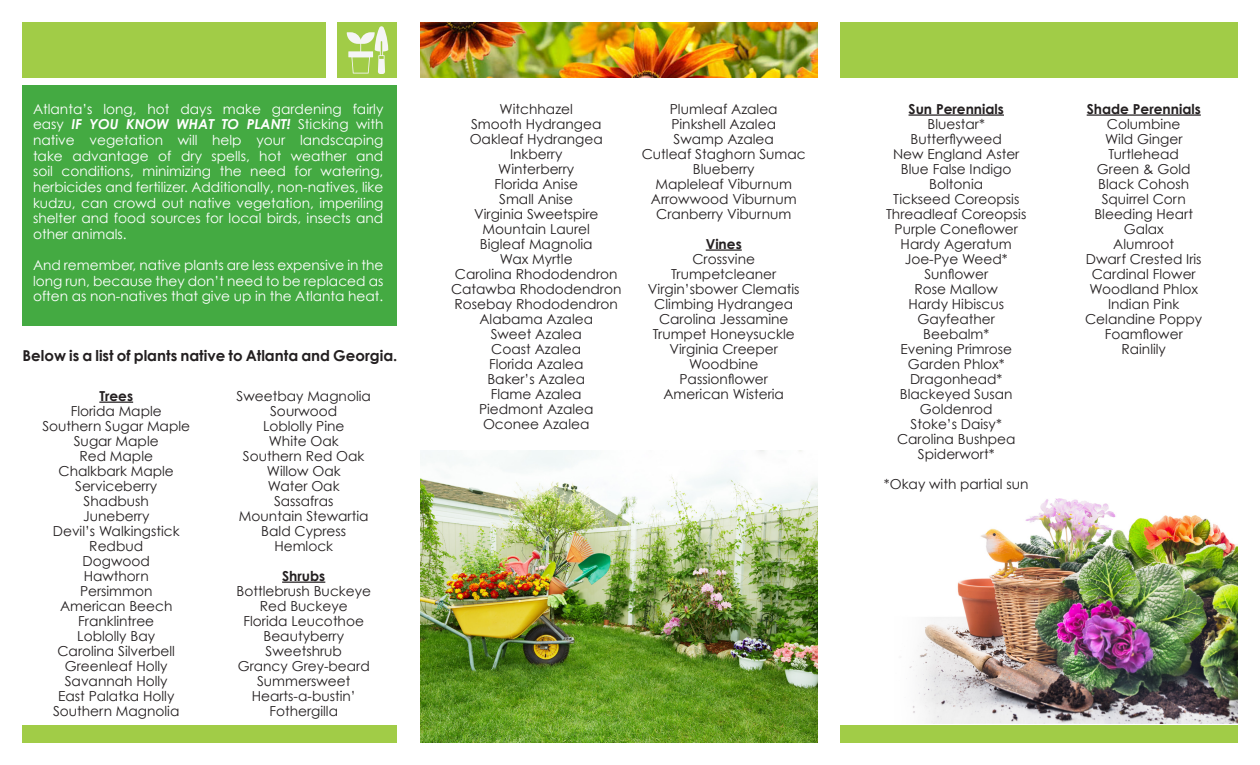
<style>
.page{position:relative;width:1260px;height:765px;background:#fff}
.page>*{position:absolute;margin:0;border:0;box-sizing:border-box;transform-origin:0 0}
.t1{font:700 15px "Century Gothic";color:#231f20}
.t2{font:13.75px "Century Gothic";color:#231f20}
.t3{font:13.75px/15.6px "Century Gothic";color:#fff;text-align:justify}
.t4{font:700 13.75px "Century Gothic";color:#231f20}
.s1{font-weight:700;font-style:italic}
</style>
<div class="page">
<img style="left:906px;top:498px;width:332px;height:225px">
<hr style="left:99px;top:402px;width:34px;height:1px;background:#231f20">
<hr style="left:282px;top:582px;width:43px;height:1px;background:#231f20">
<hr style="left:706px;top:249px;width:36px;height:2px;background:#231f20">
<hr style="left:1087px;top:114px;width:114px;height:2px;background:#231f20">
<div style="left:22px;top:22px;width:304px;height:56px;background:#a1cc47"></div>
<div style="left:338px;top:22px;width:60px;height:56px;background:#a1cc47"></div>
<svg style="left:347px;top:26px;width:41px;height:48px"></svg>
<div style="left:22px;top:86px;width:376px;height:240px;background:#44aa42"></div>
<hr style="left:909px;top:114px;width:95px;height:2px;background:#231f20">
<div style="left:840px;top:725px;width:398px;height:17px;background:#a1cc47"></div>
<img style="left:420px;top:451px;width:398px;height:291px">
<div style="left:22px;top:725px;width:376px;height:17px;background:#a1cc47"></div>
<img style="left:420px;top:22px;width:398px;height:56px">
<div style="left:840px;top:22px;width:398px;height:56px;background:#a1cc47"></div>
<p class="t3" style="left:33px;top:101px;width:352px">Atlanta’s long, hot days make gardening fairly easy <span class="s1">IF YOU KNOW WHAT TO PLANT!</span> Sticking with native vegetation will help your landscaping take advantage of dry spells, hot weather and soil conditions, minimizing the need for watering, herbicides and fertilizer. Additionally, non-natives, like kudzu, can crowd out native vegetation, imperiling shelter and food sources for local birds, insects and other animals.</p>
<p class="t3" style="left:33px;top:257px;width:352px">And remember, native plants are less expensive in the long run, because they don’t need to be replaced as often as non-natives that give up in the Atlanta heat.</p>
<p class="t1" style="left:22px;top:346px;width:377px">Below is a list of plants native to Atlanta and Georgia.</p>
<p class="t4" style="left:99px;top:387px;width:35px">Trees</p>
<p class="t2" style="left:71px;top:403px;width:93px">Florida Maple</p>
<p class="t2" style="left:42px;top:418px;width:149px">Southern Sugar Maple</p>
<p class="t2" style="left:74px;top:433px;width:86px">Sugar Maple</p>
<p class="t2" style="left:79px;top:448px;width:75px">Red Maple</p>
<p class="t2" style="left:59px;top:463px;width:117px">Chalkbark Maple</p>
<p class="t2" style="left:75px;top:478px;width:84px">Serviceberry</p>
<p class="t2" style="left:83px;top:493px;width:67px">Shadbush</p>
<p class="t2" style="left:83px;top:508px;width:68px">Juneberry</p>
<p class="t2" style="left:53px;top:523px;width:128px">Devil’s Walkingstick</p>
<p class="t2" style="left:89px;top:538px;width:55px">Redbud</p>
<p class="t2" style="left:83px;top:553px;width:69px">Dogwood</p>
<p class="t2" style="left:84px;top:568px;width:67px">Hawthorn</p>
<p class="t2" style="left:80px;top:583px;width:74px">Persimmon</p>
<p class="t2" style="left:60px;top:598px;width:114px">American Beech</p>
<p class="t2" style="left:78px;top:613px;width:77px">Franklintree</p>
<p class="t2" style="left:77px;top:628px;width:79px">Loblolly Bay</p>
<p class="t2" style="left:57px;top:643px;width:119px">Carolina Silverbell</p>
<p class="t2" style="left:65px;top:658px;width:104px">Greenleaf Holly</p>
<p class="t2" style="left:65px;top:673px;width:104px">Savannah Holly</p>
<p class="t2" style="left:58px;top:688px;width:118px">East Palatka Holly</p>
<p class="t2" style="left:53px;top:703px;width:128px">Southern Magnolia</p>
<p class="t2" style="left:237px;top:388px;width:136px">Sweetbay Magnolia</p>
<p class="t2" style="left:270px;top:403px;width:69px">Sourwood</p>
<p class="t2" style="left:263px;top:418px;width:83px">Loblolly Pine</p>
<p class="t2" style="left:269px;top:433px;width:71px">White Oak</p>
<p class="t2" style="left:243px;top:448px;width:123px">Southern Red Oak</p>
<p class="t2" style="left:267px;top:463px;width:76px">Willow Oak</p>
<p class="t2" style="left:268px;top:478px;width:73px">Water Oak</p>
<p class="t2" style="left:274px;top:493px;width:61px">Sassafras</p>
<p class="t2" style="left:239px;top:508px;width:131px">Mountain Stewartia</p>
<p class="t2" style="left:261px;top:523px;width:86px">Bald Cypress</p>
<p class="t2" style="left:274px;top:538px;width:60px">Hemlock</p>
<p class="t4" style="left:282px;top:567px;width:45px">Shrubs</p>
<p class="t2" style="left:236px;top:583px;width:136px">Bottlebrush Buckeye</p>
<p class="t2" style="left:260px;top:598px;width:89px">Red Buckeye</p>
<p class="t2" style="left:244px;top:613px;width:122px">Florida Leucothoe</p>
<p class="t2" style="left:263px;top:628px;width:82px">Beautyberry</p>
<p class="t2" style="left:266px;top:643px;width:78px">Sweetshrub</p>
<p class="t2" style="left:238px;top:658px;width:134px">Grancy Grey-beard</p>
<p class="t2" style="left:257px;top:673px;width:95px">Summersweet</p>
<p class="t2" style="left:252px;top:688px;width:106px">Hearts-a-bustin’</p>
<p class="t2" style="left:269px;top:703px;width:70px">Fothergilla</p>
<p class="t2" style="left:500px;top:100px;width:75px">Witchhazel</p>
<p class="t2" style="left:471px;top:115px;width:132px">Smooth Hydrangea</p>
<p class="t2" style="left:470px;top:130px;width:135px">Oakleaf Hydrangea</p>
<p class="t2" style="left:510px;top:145px;width:54px">Inkberry</p>
<p class="t2" style="left:498px;top:160px;width:78px">Winterberry</p>
<p class="t2" style="left:494px;top:175px;width:85px">Florida Anise</p>
<p class="t2" style="left:499px;top:190px;width:76px">Small Anise</p>
<p class="t2" style="left:474px;top:205px;width:126px">Virginia Sweetspire</p>
<p class="t2" style="left:483px;top:220px;width:109px">Mountain Laurel</p>
<p class="t2" style="left:480px;top:235px;width:114px">Bigleaf Magnolia</p>
<p class="t2" style="left:500px;top:250px;width:74px">Wax Myrtle</p>
<p class="t2" style="left:455px;top:265px;width:164px">Carolina Rhododendron</p>
<p class="t2" style="left:451px;top:280px;width:172px">Catawba Rhododendron</p>
<p class="t2" style="left:455px;top:295px;width:165px">Rosebay Rhododendron</p>
<p class="t2" style="left:479px;top:310px;width:115px">Alabama Azalea</p>
<p class="t2" style="left:491px;top:325px;width:93px">Sweet Azalea</p>
<p class="t2" style="left:491px;top:340px;width:91px">Coast Azalea</p>
<p class="t2" style="left:489px;top:355px;width:96px">Florida Azalea</p>
<p class="t2" style="left:487px;top:370px;width:99px">Baker’s Azalea</p>
<p class="t2" style="left:491px;top:385px;width:92px">Flame Azalea</p>
<p class="t2" style="left:479px;top:400px;width:116px">Piedmont Azalea</p>
<p class="t2" style="left:483px;top:415px;width:108px">Oconee Azalea</p>
<p class="t2" style="left:670px;top:100px;width:109px">Plumleaf Azalea</p>
<p class="t2" style="left:671px;top:115px;width:106px">Pinkshell Azalea</p>
<p class="t2" style="left:674px;top:130px;width:102px">Swamp Azalea</p>
<p class="t2" style="left:642px;top:145px;width:165px">Cutleaf Staghorn Sumac</p>
<p class="t2" style="left:693px;top:160px;width:63px">Blueberry</p>
<p class="t2" style="left:655px;top:175px;width:138px">Mapleleaf Viburnum</p>
<p class="t2" style="left:651px;top:190px;width:147px">Arrowwood Viburnum</p>
<p class="t2" style="left:656px;top:205px;width:137px">Cranberry Viburnum</p>
<p class="t4" style="left:706px;top:235px;width:38px">Vines</p>
<p class="t2" style="left:692px;top:250px;width:64px">Crossvine</p>
<p class="t2" style="left:671px;top:265px;width:107px">Trumpetcleaner</p>
<p class="t2" style="left:648px;top:280px;width:153px">Virgin’sbower Clematis</p>
<p class="t2" style="left:654px;top:295px;width:140px">Climbing Hydrangea</p>
<p class="t2" style="left:659px;top:310px;width:131px">Carolina Jessamine</p>
<p class="t2" style="left:653px;top:325px;width:143px">Trumpet Honeysuckle</p>
<p class="t2" style="left:669px;top:340px;width:110px">Virginia Creeper</p>
<p class="t2" style="left:689px;top:355px;width:71px">Woodbine</p>
<p class="t2" style="left:679px;top:370px;width:90px">Passionflower</p>
<p class="t2" style="left:663px;top:385px;width:122px">American Wisteria</p>
<p class="t4" style="left:909px;top:100px;width:97px">Sun Perennials</p>
<p class="t2" style="left:928px;top:115px;width:59px">Bluestar*</p>
<p class="t2" style="left:911px;top:130px;width:93px">Butterflyweed</p>
<p class="t2" style="left:893px;top:145px;width:128px">New England Aster</p>
<p class="t2" style="left:901px;top:160px;width:112px">Blue False Indigo</p>
<p class="t2" style="left:929px;top:175px;width:55px">Boltonia</p>
<p class="t2" style="left:893px;top:190px;width:128px">Tickseed Coreopsis</p>
<p class="t2" style="left:886px;top:205px;width:142px">Threadleaf Coreopsis</p>
<p class="t2" style="left:895px;top:220px;width:125px">Purple Coneflower</p>
<p class="t2" style="left:901px;top:235px;width:113px">Hardy Ageratum</p>
<p class="t2" style="left:905px;top:250px;width:105px">Joe-Pye Weed*</p>
<p class="t2" style="left:924px;top:265px;width:65px">Sunflower</p>
<p class="t2" style="left:915px;top:280px;width:85px">Rose Mallow</p>
<p class="t2" style="left:908px;top:295px;width:97px">Hardy Hibiscus</p>
<p class="t2" style="left:917px;top:310px;width:79px">Gayfeather</p>
<p class="t2" style="left:923px;top:325px;width:68px">Beebalm*</p>
<p class="t2" style="left:900px;top:340px;width:113px">Evening Primrose</p>
<p class="t2" style="left:908px;top:355px;width:98px">Garden Phlox*</p>
<p class="t2" style="left:910px;top:370px;width:94px">Dragonhead*</p>
<p class="t2" style="left:900px;top:385px;width:114px">Blackeyed Susan</p>
<p class="t2" style="left:920px;top:400px;width:74px">Goldenrod</p>
<p class="t2" style="left:911px;top:415px;width:93px">Stoke’s Daisy*</p>
<p class="t2" style="left:897px;top:430px;width:120px">Carolina Bushpea</p>
<p class="t2" style="left:918px;top:445px;width:78px">Spiderwort*</p>
<p class="t2" style="left:884px;top:475px;width:146px">*Okay with partial sun</p>
<p class="t4" style="left:1087px;top:100px;width:116px">Shade Perennials</p>
<p class="t2" style="left:1107px;top:115px;width:75px">Columbine</p>
<p class="t2" style="left:1105px;top:130px;width:79px">Wild Ginger</p>
<p class="t2" style="left:1109px;top:145px;width:72px">Turtlehead</p>
<p class="t2" style="left:1097px;top:160px;width:95px">Green &amp; Gold</p>
<p class="t2" style="left:1098px;top:175px;width:92px">Black Cohosh</p>
<p class="t2" style="left:1102px;top:190px;width:86px">Squirrel Corn</p>
<p class="t2" style="left:1094px;top:205px;width:100px">Bleeding Heart</p>
<p class="t2" style="left:1124px;top:220px;width:42px">Galax</p>
<p class="t2" style="left:1113px;top:235px;width:62px">Alumroot</p>
<p class="t2" style="left:1086px;top:250px;width:117px">Dwarf Crested Iris</p>
<p class="t2" style="left:1092px;top:265px;width:106px">Cardinal Flower</p>
<p class="t2" style="left:1089px;top:280px;width:110px">Woodland Phlox</p>
<p class="t2" style="left:1108px;top:295px;width:73px">Indian Pink</p>
<p class="t2" style="left:1085px;top:310px;width:119px">Celandine Poppy</p>
<p class="t2" style="left:1105px;top:325px;width:80px">Foamflower</p>
<p class="t2" style="left:1121px;top:340px;width:46px">Rainlily</p>
</div>
